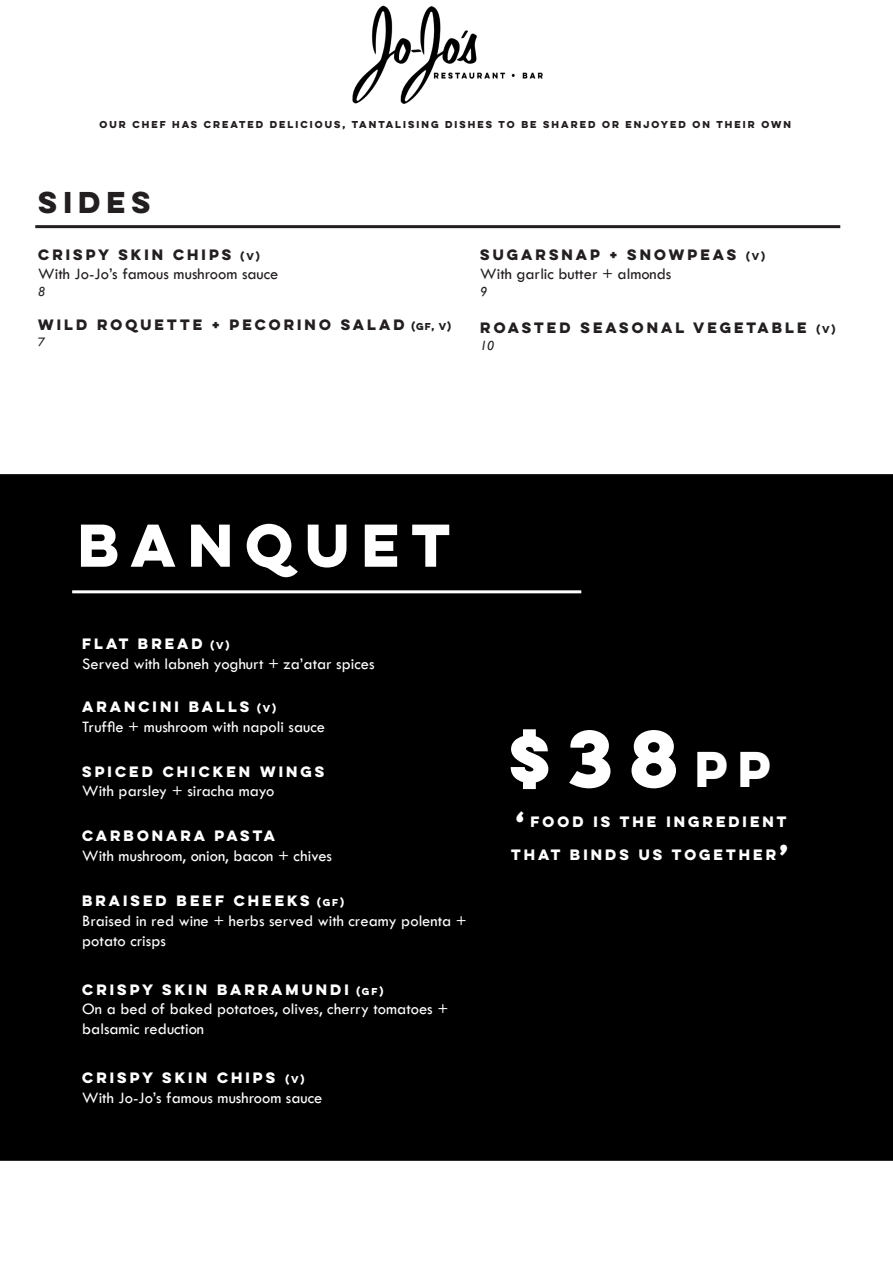
<style>
.page{position:relative;width:893px;height:1263px;background:#fff}
.page>*{position:absolute;margin:0;border:0;box-sizing:border-box;transform-origin:0 0}
.t1{font:700 72px "Lulo Clean One";color:#fff}
.t2{font:700 54px "Lulo Clean One";color:#fff}
.t3{font:700 27px "Lulo Clean One";color:#231f20}
.t4{font:16.5px/19.8px "Tw Cen";color:#fff}
.t5{font:16.5px "Tw Cen";color:#231f20}
.t6{font:700 13.5px "Lulo Clean One";color:#fff}
.t7{font:700 13.5px "Lulo Clean One";color:#231f20}
.t8{font:italic 13.5px "Gill Sans";color:#231f20}
.t9{font:13.5px "Tw Cen";color:#231f20}
.t10{font:700 9px "Lulo Clean One";color:#231f20}
.s1{font-size:9px}
.s2{font-size:45px}
.s3{font-size:27px}
</style>
<div class="page">
<div style="left:2px;top:476px;width:889px;height:683px;background:#000"></div>
<div style="left:0;top:474px;width:893px;height:687px;border:3px solid #000"></div>
<img style="left:352px;top:5px;width:191px;height:99px">
<hr style="left:35px;top:225px;width:805px;height:3px;background:#231f20">
<hr style="left:72px;top:590px;width:509px;height:3px;background:#fff">
<p class="t10" style="left:99px;top:117px;width:695px">OUR CHEF HAS CREATED DELICIOUS, TANTALISING DISHES TO BE SHARED OR ENJOYED ON THEIR OWN</p>
<p class="t3" style="left:38px;top:181px;width:120px">SIDES</p>
<p class="t7" style="left:38px;top:244px;width:225px">CRISPY SKIN CHIPS <span class="s1">(V)</span></p>
<p class="t5" style="left:38px;top:264px;width:242px">With Jo-Jo’s famous mushroom sauce</p>
<p class="t8" style="left:38px;top:283px;width:9px">8</p>
<p class="t7" style="left:38px;top:314px;width:416px">WILD ROQUETTE + PECORINO SALAD <span class="s1">(GF, V)</span></p>
<p class="t9" style="left:38px;top:334px;width:9px">7</p>
<p class="t7" style="left:480px;top:244px;width:288px">SUGARSNAP + SNOWPEAS <span class="s1">(V)</span></p>
<p class="t5" style="left:480px;top:264px;width:193px">With garlic butter + almonds</p>
<p class="t8" style="left:480px;top:283px;width:9px">9</p>
<p class="t7" style="left:480px;top:318px;width:359px">ROASTED SEASONAL VEGETABLE <span class="s1">(V)</span></p>
<p class="t8" style="left:480px;top:337px;width:16px">10</p>
<p class="t2" style="left:78px;top:503px;width:386px">BANQUET</p>
<p class="t6" style="left:82px;top:633px;width:151px">FLAT BREAD <span class="s1">(V)</span></p>
<p class="t4" style="left:82px;top:653px;width:294px">Served with labneh yoghurt + za’atar spices</p>
<p class="t6" style="left:82px;top:696px;width:197px">ARANCINI BALLS <span class="s1">(V)</span></p>
<p class="t4" style="left:82px;top:716px;width:244px">Truffle + mushroom with napoli sauce</p>
<p class="t6" style="left:82px;top:761px;width:247px">SPICED CHICKEN WINGS</p>
<p class="t4" style="left:82px;top:781px;width:194px">With parsley + siracha mayo</p>
<p class="t6" style="left:82px;top:826px;width:197px">CARBONARA PASTA</p>
<p class="t4" style="left:82px;top:846px;width:251px">With mushroom, onion, bacon + chives</p>
<p class="t6" style="left:82px;top:890px;width:265px">BRAISED BEEF CHEEKS <span class="s1">(GF)</span></p>
<p class="t4" style="left:82px;top:911px;width:386px">Braised in red wine + herbs served with creamy polenta + potato crisps</p>
<p class="t6" style="left:82px;top:979px;width:305px">CRISPY SKIN BARRAMUNDI <span class="s1">(GF)</span></p>
<p class="t4" style="left:82px;top:999px;width:368px">On a bed of baked potatoes, olives, cherry tomatoes + balsamic reduction</p>
<p class="t6" style="left:82px;top:1067px;width:226px">CRISPY SKIN CHIPS <span class="s1">(V)</span></p>
<p class="t4" style="left:82px;top:1087px;width:242px">With Jo-Jo’s famous mushroom sauce</p>
<p class="t1" style="left:508px;top:703px;width:274px">$38<span class="s2">PP</span></p>
<p class="t6" style="left:516px;top:811px;width:275px"><span class="s3">‘</span>FOOD IS THE INGREDIENT</p>
<p class="t6" style="left:511px;top:844px;width:284px">THAT BINDS US TOGETHER<span class="s3">’</span></p>
</div>
